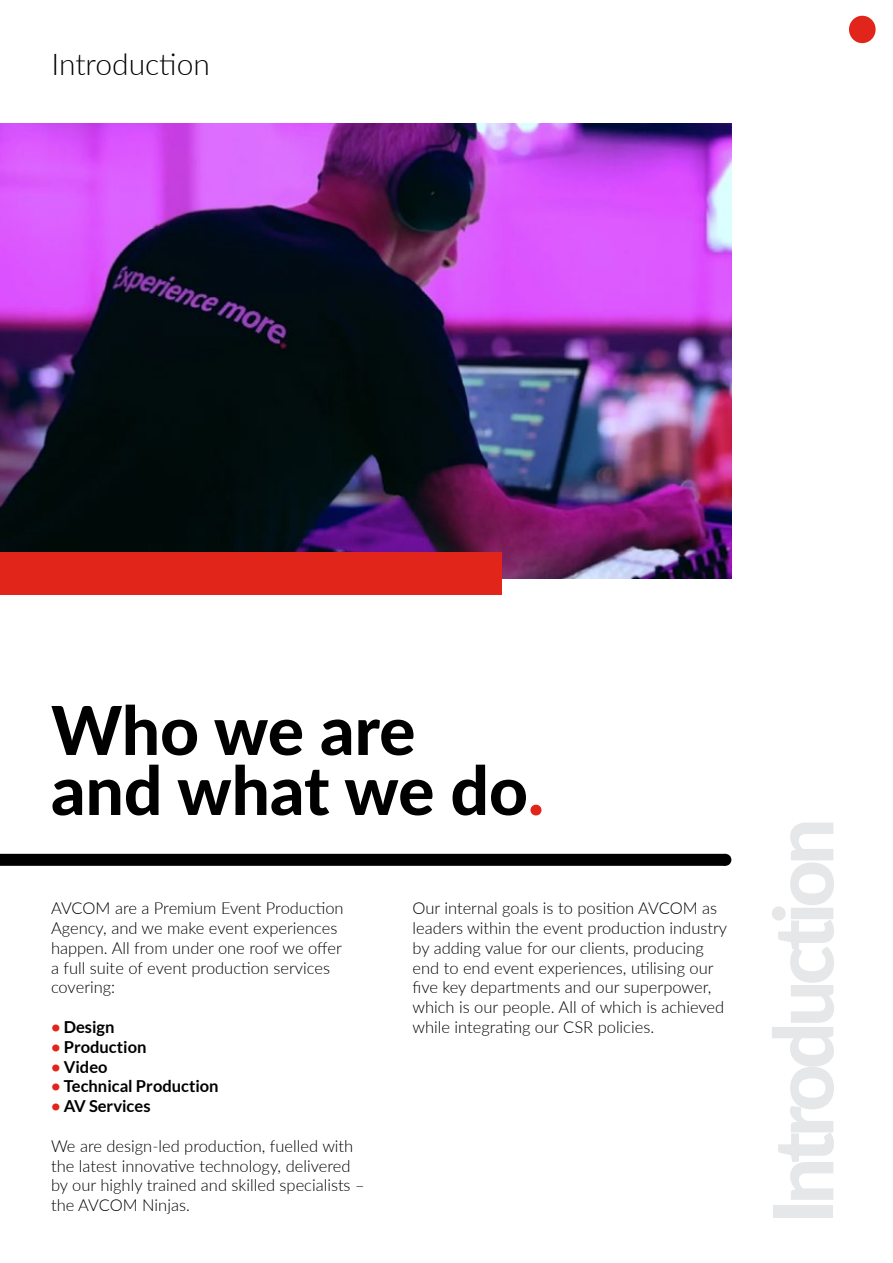
<style>
.page{position:relative;width:893px;height:1263px;background:#fff}
.page>*{position:absolute;margin:0;border:0;box-sizing:border-box;transform-origin:0 0}
.t1{font:800 82.5px "Lato";letter-spacing:-.06em;color:#e6e7e8}
.t2{font:800 67.5px/60px "Lato";color:#000}
.t3{font:300 30px "Lato";color:#000}
.t4{font:300 16.5px/19.8px "Lato";color:#000}
.t5{font:700 16.5px "Lato";color:#000}
.s1{color:#e1251b}
</style>
<div class="page">
<img style="left:0;top:123px;width:731px;height:455px">
<div style="left:0;top:854px;width:725px;height:12px;background:#000"></div>
<div style="left:719px;top:854px;width:12px;height:12px;background:#000;border-radius:50%"></div>
<div style="left:849px;top:16px;width:27px;height:27px;background:#e1251b;border-radius:50%"></div>
<div style="left:0;top:552px;width:502px;height:42px;background:#e1251b"></div>
<h3 class="t3" style="left:52px;top:44px;width:160px">Introduction</h3>
<h2 class="t2" style="left:51px;top:697px;width:494px">Who we are<br>and what we do<span class="s1">.</span></h2>
<p class="t4" style="left:51px;top:898px;width:294px">AVCOM are a Premium Event Production Agency, and we make event experiences happen. All from under one roof we offer a full suite of event production services covering:</p>
<p class="t5" style="left:51px;top:1017px;width:65px"><span class="s1">•</span> Design</p>
<p class="t5" style="left:51px;top:1037px;width:97px"><span class="s1">•</span> Production</p>
<p class="t5" style="left:51px;top:1057px;width:58px"><span class="s1">•</span> Video</p>
<p class="t5" style="left:51px;top:1077px;width:169px"><span class="s1">•</span> Technical Production</p>
<p class="t5" style="left:51px;top:1097px;width:101px"><span class="s1">•</span> AV Services</p>
<p class="t4" style="left:51px;top:1135px;width:315px">We are design-led production, fuelled with the latest innovative technology, delivered by our highly trained and skilled specialists – the AVCOM Ninjas.</p>
<p class="t4" style="left:412px;top:898px;width:316px">Our internal goals is to position AVCOM as leaders within the event production industry by adding value for our clients, producing end to end event experiences, utilising our five key departments and our superpower, which is our people. All of which is achieved while integrating our CSR policies.</p>
<h1 class="t1" style="left:742px;top:1224px;width:407px;rotate:-90deg">Introduction</h1>
</div>
